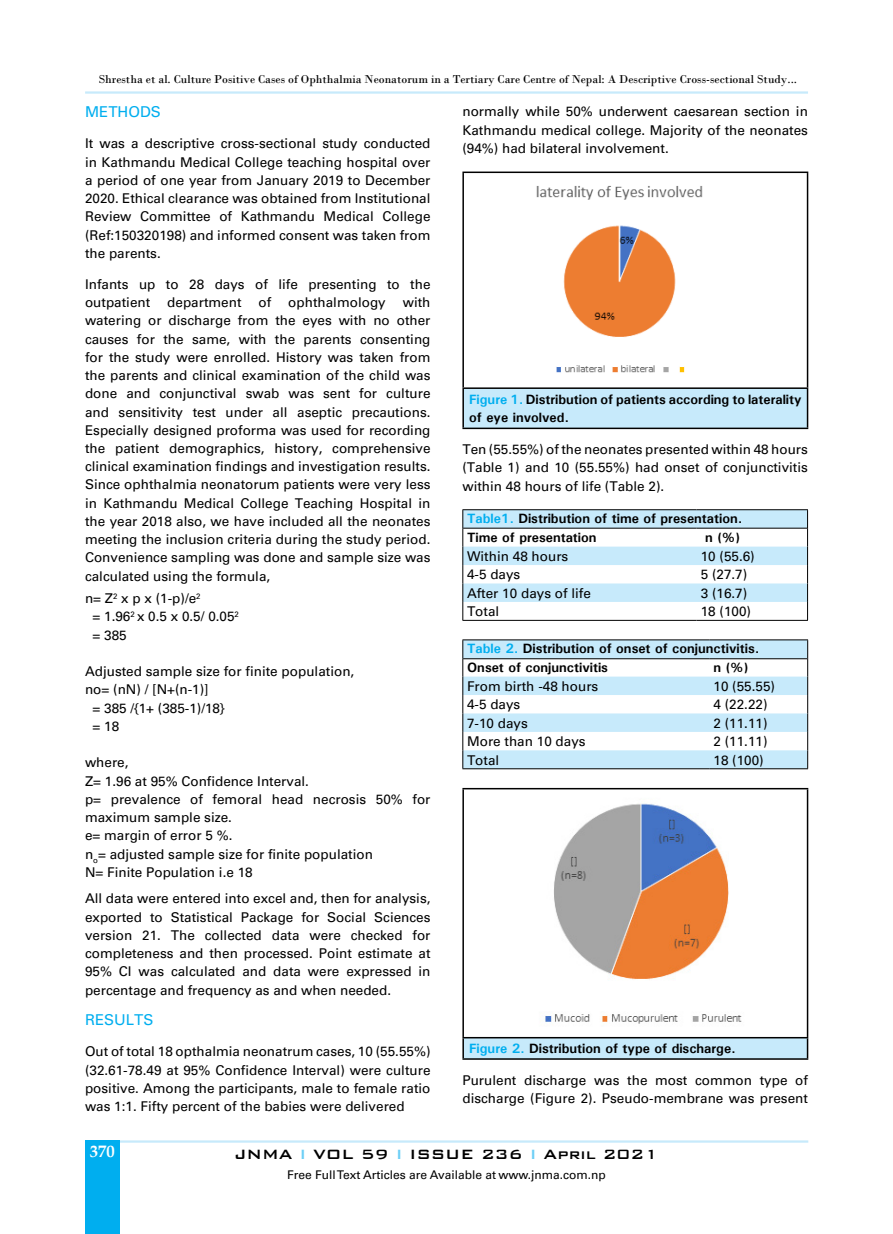
<style>
.page{position:relative;width:893px;height:1234px;background:#fff}
.page>*{position:absolute;margin:0;border:0;box-sizing:border-box;transform-origin:0 0}
.t1{font:500 18px "Bank Gothic BT";color:#000}
.t2{font:700 16.5px "Book Antiqua";color:#fff}
.Introduction{font:15px "Univers";color:#00aeef}
.Introduction-2{font:13.5px/18.3px "Univers";color:#000;text-align:justify}
.Introduction-3{font:700 13.5px/18.3px "Univers";color:#000}
.Introduction-4{font:12px "Bodoni";color:#000}
.t3{font:12px "Univers";color:#000}
.s1{color:#00aeef}
.s2{color:#6dcff6}
</style>
<div class="page">
<hr style="left:85px;top:91px;width:723px;height:3px;background:#c7eafb">
<hr style="left:85px;top:1140px;width:723px;height:2px;background:#c7eafb">
<div style="left:85px;top:1140px;width:35px;height:93px;background:#00aeef"></div>
<div style="left:463px;top:388px;width:344px;height:40px;background:#c7eafb"></div>
<hr style="left:462px;top:171px;width:346px;height:2px;background:#000">
<hr style="left:462px;top:173px;width:2px;height:214px;background:#000">
<hr style="left:807px;top:173px;width:1px;height:214px;background:#000">
<hr style="left:462px;top:387px;width:346px;height:2px;background:#000">
<hr style="left:462px;top:389px;width:2px;height:38px;background:#000">
<hr style="left:807px;top:389px;width:1px;height:38px;background:#000">
<hr style="left:462px;top:427px;width:346px;height:2px;background:#000">
<img style="left:536px;top:185px;width:167px;height:188px">
<svg style="left:462px;top:509px;width:346px;height:111px"></svg>
<hr style="left:462px;top:620px;width:234px;height:1px;background:#000">
<hr style="left:696px;top:620px;width:112px;height:1px;background:#000">
<hr style="left:463px;top:527px;width:233px;height:1px;background:#000">
<hr style="left:696px;top:527px;width:111px;height:1px;background:#000">
<svg style="left:463px;top:640px;width:344px;height:128px;fill:#c7eafb"></svg>
<hr style="left:462px;top:639px;width:247px;height:1px;background:#000">
<hr style="left:709px;top:639px;width:99px;height:1px;background:#000">
<svg style="left:462px;top:640px;width:1px;height:128px"></svg>
<svg style="left:807px;top:640px;width:1px;height:128px"></svg>
<hr style="left:462px;top:768px;width:247px;height:1px;background:#000">
<hr style="left:709px;top:768px;width:99px;height:1px;background:#000">
<hr style="left:463px;top:658px;width:246px;height:1px;background:#000">
<hr style="left:709px;top:658px;width:98px;height:1px;background:#000">
<div style="left:463px;top:1037px;width:344px;height:21px;background:#c7eafb"></div>
<hr style="left:462px;top:787px;width:346px;height:2px;background:#000">
<hr style="left:462px;top:789px;width:2px;height:247px;background:#000">
<hr style="left:807px;top:789px;width:1px;height:247px;background:#000">
<hr style="left:462px;top:1036px;width:346px;height:2px;background:#000">
<svg style="left:462px;top:1038px;width:2px;height:19px"></svg>
<svg style="left:807px;top:1038px;width:1px;height:19px"></svg>
<hr style="left:462px;top:1057px;width:346px;height:2px;background:#000">
<img style="left:544px;top:803px;width:198px;height:221px">
<p class="Introduction-4" style="left:99px;top:72px;width:700px">Shrestha et al. Culture Positive Cases of Ophthalmia Neonatorum in a Tertiary Care Centre of Nepal: A Descriptive Cross-sectional Study...</p>
<p class="Introduction" style="left:85px;top:103px;width:77px">METHODS</p>
<p class="Introduction-2" style="left:85px;top:134px;width:347px">It was a descriptive cross-sectional study conducted in Kathmandu Medical College teaching hospital over a period of one year from January 2019 to December 2020. Ethical clearance was obtained from Institutional Review Committee of Kathmandu Medical College (Ref:150320198) and informed consent was taken from the parents.</p>
<p class="Introduction-2" style="left:85px;top:275px;width:347px">Infants up to 28 days of life presenting to the outpatient</p>
<p class="Introduction-2" style="left:167px;top:293px;width:76px">department</p>
<p class="Introduction-2" style="left:259px;top:293px;width:14px">of</p>
<p class="Introduction-2" style="left:288px;top:293px;width:99px">ophthalmology</p>
<p class="Introduction-2" style="left:85px;top:293px;width:347px;text-indent:318px">with watering or discharge from the eyes with no other causes for the same, with the parents consenting for the study were enrolled. History was taken from the parents and clinical examination of the child was done and conjunctival swab was sent for culture and sensitivity test under all aseptic precautions.<br>Especially designed proforma was used for recording the patient demographics, history, comprehensive clinical examination findings and investigation results.<br>Since ophthalmia neonatorum patients were very less in Kathmandu Medical College Teaching Hospital in the year 2018 also, we have included all the neonates meeting the inclusion criteria during the study period.<br>Convenience sampling was done and sample size was calculated using the formula,</p>
<p class="Introduction-2" style="left:85px;top:589px;width:117px">n= Z<sup>2</sup> x p x (1-p)/e<sup>2</sup></p>
<p class="Introduction-2" style="left:93px;top:607px;width:148px">= 1.96<sup>2</sup> x 0.5 x 0.5/ 0.05<sup>2</sup></p>
<p class="Introduction-2" style="left:93px;top:625px;width:36px">= 385</p>
<p class="Introduction-2" style="left:85px;top:662px;width:271px">Adjusted sample size for finite population,</p>
<p class="Introduction-2" style="left:85px;top:680px;width:125px">no= (nN) / [N+(n-1)]</p>
<p class="Introduction-2" style="left:93px;top:698px;width:134px">= 385 /{1+ (385-1)/18}</p>
<p class="Introduction-2" style="left:93px;top:716px;width:28px">= 18</p>
<p class="Introduction-2" style="left:85px;top:753px;width:45px">where,</p>
<p class="Introduction-2" style="left:85px;top:771px;width:225px">Z= 1.96 at 95% Confidence Interval.</p>
<p class="Introduction-2" style="left:85px;top:789px;width:347px">p= prevalence of femoral head necrosis 50% for maximum sample size.</p>
<p class="Introduction-2" style="left:85px;top:826px;width:149px">e= margin of error 5 %.</p>
<p class="Introduction-2" style="left:85px;top:844px;width:289px">n<sub>o</sub>= adjusted sample size for finite population</p>
<p class="Introduction-2" style="left:85px;top:862px;width:169px">N= Finite Population i.e 18</p>
<p class="Introduction-2" style="left:85px;top:889px;width:347px">All data were entered into excel and, then for analysis, exported to Statistical Package for Social Sciences version 21. The collected data were checked for completeness and then processed. Point estimate at 95% CI was calculated and data were expressed in percentage and frequency as and when needed.</p>
<p class="Introduction" style="left:85px;top:1010px;width:70px">RESULTS</p>
<p class="Introduction-2" style="left:85px;top:1042px;width:347px">Out of total 18 opthalmia neonatrum cases, 10 (55.55%) (32.61-78.49 at 95% Confidence Interval) were culture positive. Among the participants, male to female ratio was 1:1. Fifty percent of the babies were delivered</p>
<p class="Introduction-2" style="left:462px;top:102px;width:347px">normally while 50% underwent caesarean section in Kathmandu medical college. Majority of the neonates (94%) had bilateral involvement.</p>
<p class="Introduction-3" style="left:469px;top:390px;width:334px"><span class="s1">Figure 1.</span> Distribution of patients according to laterality of eye involved.</p>
<p class="Introduction-2" style="left:462px;top:440px;width:347px">Ten (55.55%) of the neonates presented within 48 hours (Table 1) and 10 (55.55%) had onset of conjunctivitis within 48 hours of life (Table 2).</p>
<p class="Introduction-3" style="left:467px;top:509px;width:277px"><span class="s1">Table1.</span> Distribution of time of presentation.</p>
<p class="Introduction-3" style="left:467px;top:527px;width:131px">Time of presentation</p>
<p class="Introduction-3" style="left:705px;top:527px;width:36px">n (%)</p>
<p class="Introduction-2" style="left:467px;top:546px;width:103px">Within 48 hours</p>
<p class="Introduction-2" style="left:701px;top:546px;width:56px">10 (55.6)</p>
<p class="Introduction-2" style="left:467px;top:565px;width:55px">4-5 days</p>
<p class="Introduction-2" style="left:701px;top:565px;width:48px">5 (27.7)</p>
<p class="Introduction-2" style="left:467px;top:583px;width:125px">After 10 days of life</p>
<p class="Introduction-2" style="left:701px;top:583px;width:48px">3 (16.7)</p>
<p class="Introduction-2" style="left:467px;top:602px;width:34px">Total</p>
<p class="Introduction-2" style="left:701px;top:602px;width:52px">18 (100)</p>
<p class="Introduction-3" style="left:467px;top:639px;width:294px"><span class="s1">Table 2.</span> Distribution of onset of conjunctivitis.</p>
<p class="Introduction-3" style="left:467px;top:658px;width:142px">Onset of conjunctivitis</p>
<p class="Introduction-3" style="left:713px;top:658px;width:36px">n (%)</p>
<p class="Introduction-2" style="left:467px;top:676px;width:133px">From birth -48 hours</p>
<p class="Introduction-2" style="left:713px;top:676px;width:63px">10 (55.55)</p>
<p class="Introduction-2" style="left:467px;top:695px;width:55px">4-5 days</p>
<p class="Introduction-2" style="left:713px;top:695px;width:56px">4 (22.22)</p>
<p class="Introduction-2" style="left:467px;top:713px;width:62px">7-10 days</p>
<p class="Introduction-2" style="left:713px;top:713px;width:56px">2 (11.11)</p>
<p class="Introduction-2" style="left:467px;top:732px;width:120px">More than 10 days</p>
<p class="Introduction-2" style="left:713px;top:732px;width:56px">2 (11.11)</p>
<p class="Introduction-2" style="left:467px;top:750px;width:34px">Total</p>
<p class="Introduction-2" style="left:713px;top:750px;width:52px">18 (100)</p>
<p class="Introduction-3" style="left:469px;top:1038px;width:268px"><span class="s1">Figure 2.</span> Distribution of type of discharge.</p>
<p class="Introduction-2" style="left:462px;top:1070px;width:347px">Purulent discharge was the most common type of discharge (Figure 2). Pseudo-membrane was present</p>
<p class="t2" style="left:90px;top:1139px;width:26px">370</p>
<h1 class="t1" style="left:234px;top:1143px;width:425px">JNMA <span class="s2">I</span> VOL 59 <span class="s2">I</span> ISSUE 236 <span class="s2">I</span> April 2021</h1>
<p class="t3" style="left:287px;top:1167px;width:320px">Free Full Text Articles are Available at www.jnma.com.np</p>
</div>
